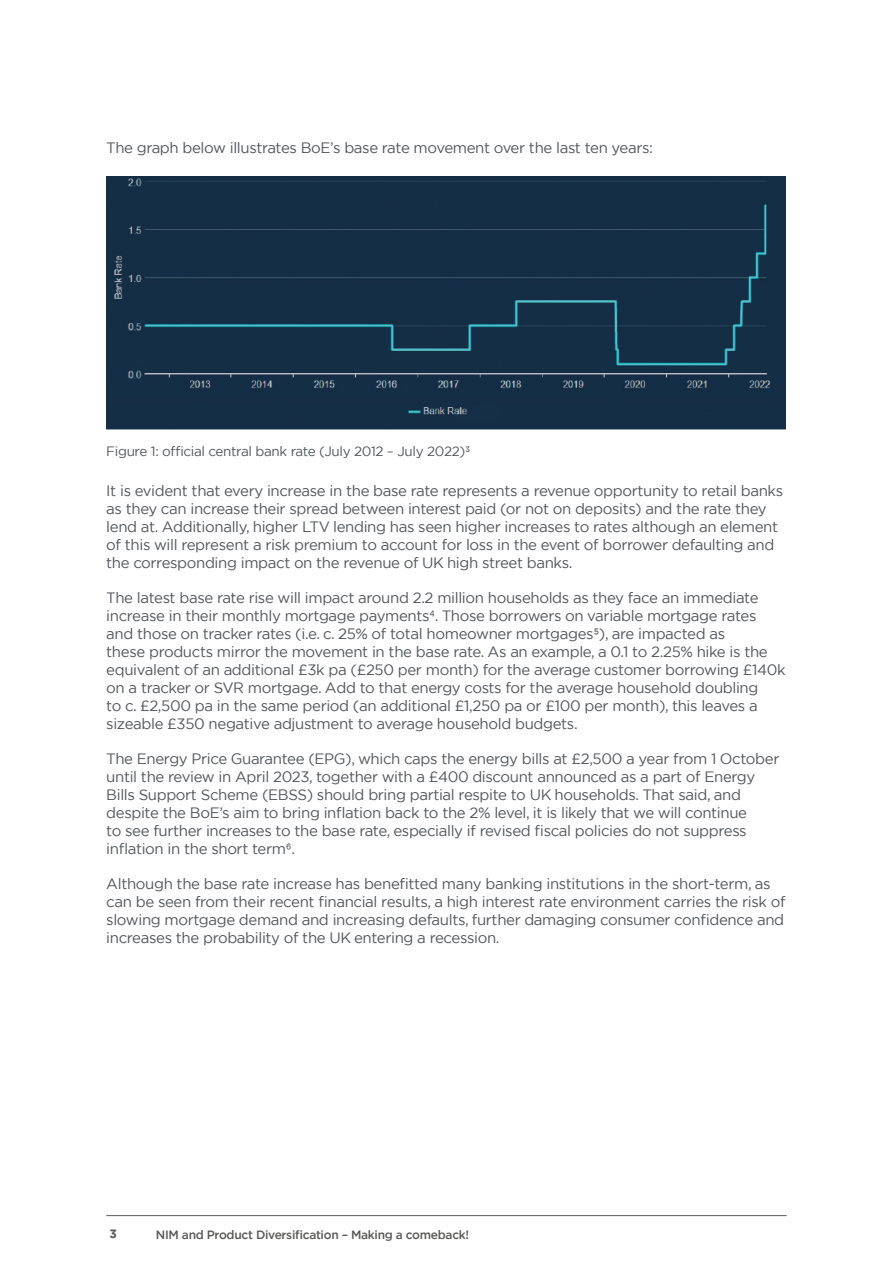
<style>
.page{position:relative;width:893px;height:1263px;background:#fff}
.page>*{position:absolute;margin:0;border:0;box-sizing:border-box;transform-origin:0 0}
.t1{font:15px/18px "Gotham";letter-spacing:-.025em;color:#53565a}
.t2{font:13.5px "Gotham";letter-spacing:-.025em;color:#53565a}
.t3{font:500 12px "Gotham";letter-spacing:-.025em;color:#575756}
.t4{font:700 12px "Gotham";color:#575756}
</style>
<div class="page">
<hr style="left:106px;top:1215px;width:681px;height:1px;background:#5d5e65">
<div style="left:106px;top:176px;width:679px;height:253px;background:#142e45"></div>
<p class="t1" style="left:106px;top:139px;width:548px">The graph below illustrates BoE’s base rate movement over the last ten years:</p>
<p class="t2" style="left:106px;top:443px;width:366px">Figure 1: official central bank rate (July 2012 – July 2022)3</p>
<p class="t1" style="left:106px;top:481px;width:678px">It is evident that every increase in the base rate represents a revenue opportunity to retail banks as they can increase their spread between interest paid (or not on deposits) and the rate they lend at. Additionally, higher LTV lending has seen higher increases to rates although an element of this will represent a risk premium to account for loss in the event of borrower defaulting and the corresponding impact on the revenue of UK high street banks.</p>
<p class="t1" style="left:106px;top:588px;width:681px">The latest base rate rise will impact around 2.2 million households as they face an immediate increase in their monthly mortgage payments4. Those borrowers on variable mortgage rates and those on tracker rates (i.e. c. 25% of total homeowner mortgages5), are impacted as<br>these products mirror the movement in the base rate. As an example, a 0.1 to 2.25% hike is the equivalent of an additional £3k pa (£250 per month) for the average customer borrowing £140k on a tracker or SVR mortgage. Add to that energy costs for the average household doubling<br>to c. £2,500 pa in the same period (an additional £1,250 pa or £100 per month), this leaves a sizeable £350 negative adjustment to average household budgets.</p>
<p class="t1" style="left:106px;top:749px;width:675px">The Energy Price Guarantee (EPG), which caps the energy bills at £2,500 a year from 1 October until the review in April 2023, together with a £400 discount announced as a part of Energy Bills Support Scheme (EBSS) should bring partial respite to UK households. That said, and despite the BoE’s aim to bring inflation back to the 2% level, it is likely that we will continue<br>to see further increases to the base rate, especially if revised fiscal policies do not suppress inflation in the short term6.</p>
<p class="t1" style="left:106px;top:874px;width:681px">Although the base rate increase has benefitted many banking institutions in the short-term, as can be seen from their recent financial results, a high interest rate environment carries the risk of slowing mortgage demand and increasing defaults, further damaging consumer confidence and increases the probability of the UK entering a recession.</p>
<p class="t4" style="left:110px;top:1226px;width:9px">3</p>
<p class="t3" style="left:156px;top:1227px;width:315px">NIM and Product Diversification – Making a comeback!</p>
</div>
